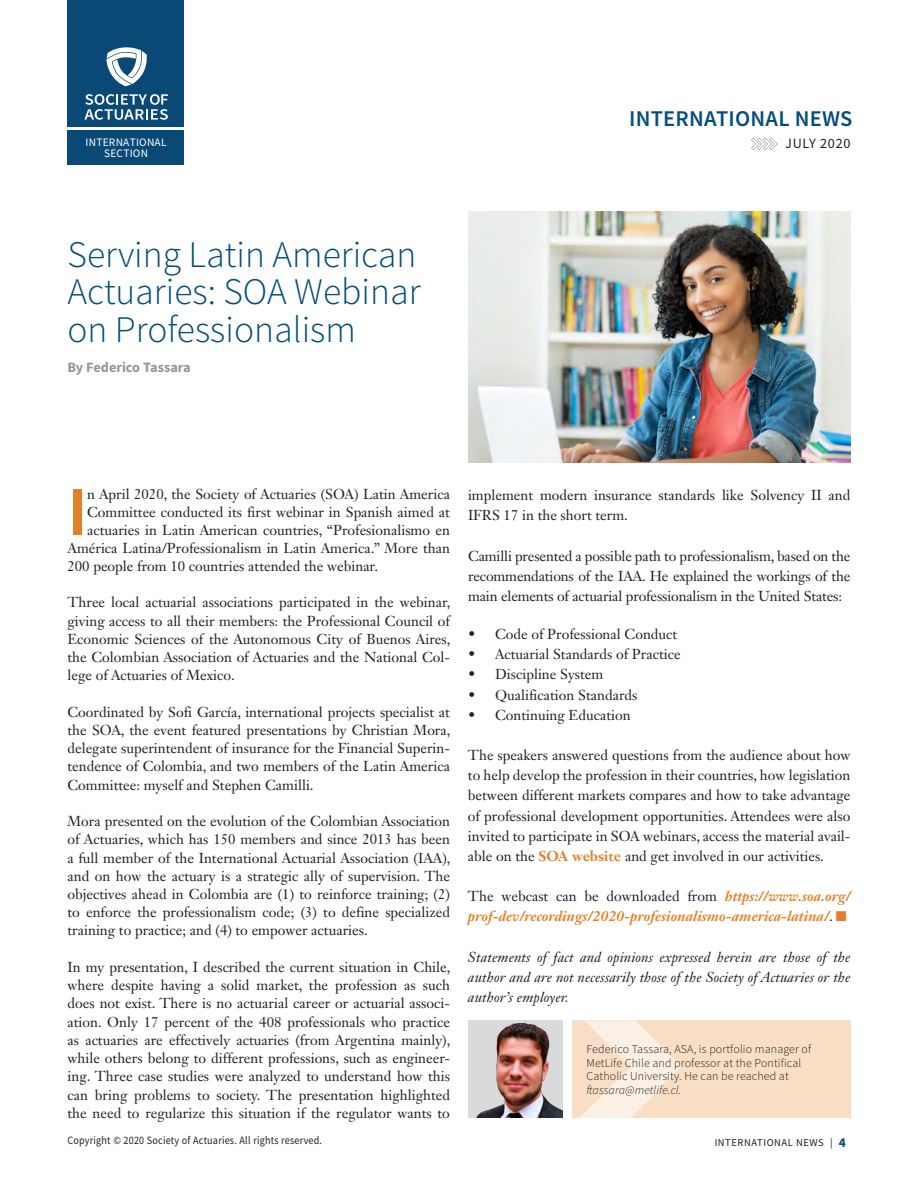
<style>
.page{position:relative;width:918px;height:1188px;background:#fff}
.page>*{position:absolute;margin:0;border:0;box-sizing:border-box;transform-origin:0 0}
.Article_Body___space{font:600 69.3px "Source Sans Pro";color:#e38027}
.Article_TItle{font:300 37.5px/37.7px "Source Sans Pro";color:#044c7b;text-align:justify}
.t1{font:600 22.5px "Source Sans Pro";letter-spacing:.01em;color:#054d7d}
.Article_Body___space-2{font:14.25px/18.3px "Janson Text LT Std";color:#231f20;text-align:justify}
.Article_Body___space-3{font:italic 14.25px/20.1px "Janson Text LT Std";letter-spacing:.01em;color:#231f20;text-align:justify}
.Article_Body___space-4{font:italic 700 14.25px/20.1px "Janson Text LT Std";color:#e38027}
.Article_Author_Bylin{font:700 14.25px "Source Sans Pro";color:#939598}
.Folio_Right{font:14.1px "Source Sans Pro";letter-spacing:.05em;color:#231f20}
.Author_Info{font:300 12px/13.5px "Source Sans Pro";letter-spacing:.01em;color:#231f20}
.t2{font:11.4px/10.8px "Source Sans Pro";letter-spacing:.02em;color:#fff;text-align:center}
.t3{font:11.25px "Source Sans Pro";letter-spacing:.02em;color:#231f20;scale:.9 1}
.Folio_Right-2{font:10.5px "Source Sans Pro";letter-spacing:.05em;color:#231f20}
.s1{font-weight:700;color:#e38027}
.s2{font-weight:400;font-style:normal;color:#231f20}
.s3{font-style:italic}
.s4{font-weight:700;font-size:13.5px;color:#044c7b}
</style>
<div class="page">
<div style="left:68px;top:0;width:116px;height:165px;background:#0a4976"></div>
<svg style="left:106px;top:47px;width:41px;height:39px"></svg>
<svg style="left:84px;top:94px;width:84px;height:26px"></svg>
<hr style="left:68px;top:128px;width:117px;height:2px;background:#fff">
<svg style="left:751px;top:138px;width:26px;height:12px"></svg>
<img style="left:468px;top:212px;width:382px;height:250px">
<div style="left:572px;top:1021px;width:278px;height:97px;background:#f8dec4"></div>
<svg style="left:580px;top:1021px;width:102px;height:97px"></svg>
<img style="left:468px;top:1021px;width:94px;height:97px">
<p class="t1" style="left:629px;top:104px;width:225px">INTERNATIONAL NEWS</p>
<p class="t2" style="left:86px;top:137px;width:82px">INTERNATIONAL<br>SECTION</p>
<p class="Folio_Right" style="left:785px;top:134px;width:67px">JULY 2020</p>
<p class="Article_TItle" style="left:68px;top:236px;width:355px">Serving Latin American Actuaries: SOA Webinar on Professionalism</p>
<p class="Article_Author_Bylin" style="left:68px;top:358px;width:125px">By Federico Tassara</p>
<p class="Article_Body___space" style="left:68px;top:468px;width:21px">I</p>
<p class="Article_Body___space-2" style="left:87px;top:484px;width:364px">n April 2020, the Society of Actuaries (SOA) Latin America</p>
<p class="Article_Body___space-2" style="left:87px;top:502px;width:364px">Committee conducted its first webinar in Spanish aimed at</p>
<p class="Article_Body___space-2" style="left:87px;top:520px;width:364px">actuaries in Latin American countries, “Profesionalismo en</p>
<p class="Article_Body___space-2" style="left:68px;top:539px;width:384px">América Latina/Professionalism in Latin America.” More than</p>
<p class="Article_Body___space-2" style="left:68px;top:557px;width:312px">200 people from 10 countries attended the webinar.</p>
<p class="Article_Body___space-2" style="left:68px;top:593px;width:385px">Three local actuarial associations participated in the webinar, giving access to all their members: the Professional Council of Economic Sciences of the Autonomous City of Buenos Aires, the Colombian Association of Actuaries and the National Col&shy;lege of Actuaries of Mexico.</p>
<p class="Article_Body___space-2" style="left:68px;top:703px;width:385px">Coordinated by Sofi García, international projects specialist at the SOA, the event featured presentations by Christian Mora, delegate superintendent of insurance for the Financial Superin&shy;tendence of Colombia, and two members of the Latin America Committee: myself and Stephen Camilli.</p>
<p class="Article_Body___space-2" style="left:68px;top:812px;width:385px">Mora presented on the evolution of the Colombian Association of Actuaries, which has 150 members and since 2013 has been a full member of the International Actuarial Association (IAA), and on how the actuary is a strategic ally of supervision. The objectives ahead in Colombia are (1) to reinforce training; (2) to enforce the professionalism code; (3) to define specialized training to practice; and (4) to empower actuaries.</p>
<p class="Article_Body___space-2" style="left:68px;top:958px;width:385px">In my presentation, I described the current situation in Chile, where despite having a solid market, the profession as such does not exist. There is no actuarial career or actuarial associ&shy;ation. Only 17 percent of the 408 professionals who practice as actuaries are effectively actuaries (from Argentina mainly), while others belong to different professions, such as engineer&shy;ing. Three case studies were analyzed to understand how this can bring problems to society. The presentation highlighted the need to regularize this situation if the regulator wants to</p>
<p class="Article_Body___space-2" style="left:468px;top:485px;width:384px;line-height:20.1px">implement modern insurance standards like Solvency II and<br>IFRS 17 in the short term.</p>
<p class="Article_Body___space-2" style="left:468px;top:546px;width:384px;line-height:20.1px">Camilli presented a possible path to professionalism, based on the recommendations of the IAA. He explained the workings of the main elements of actuarial professionalism in the United States:</p>
<p class="Article_Body___space-2" style="left:468px;top:625px;width:211px">• Code of Professional Conduct</p>
<p class="Article_Body___space-2" style="left:468px;top:645px;width:214px">• Actuarial Standards of Practice</p>
<p class="Article_Body___space-2" style="left:468px;top:665px;width:137px">• Discipline System</p>
<p class="Article_Body___space-2" style="left:468px;top:685px;width:171px">• Qualification Standards</p>
<p class="Article_Body___space-2" style="left:468px;top:706px;width:164px">• Continuing Education</p>
<p class="Article_Body___space-2" style="left:468px;top:745px;width:384px;line-height:20.1px">The speakers answered questions from the audience about how to help develop the profession in their countries, how legislation between different markets compares and how to take advantage of professional development opportunities. Attendees were also invited to participate in SOA webinars, access the material avail&shy;able on the <span class="s1">SOA website</span> and get involved in our activities.</p>
<p class="Article_Body___space-4" style="left:468px;top:886px;width:384px"><span class="s2">The webcast can be downloaded from</span> https://www.soa.org/ prof-dev/recordings/2020-profesionalismo-america-latina/<span class="s2">.</span> ■</p>
<p class="Article_Body___space-3" style="left:468px;top:947px;width:384px">Statements of fact and opinions expressed herein are those of the author and are not necessarily those of the Society of Actuaries or the author’s employer.</p>
<p class="Author_Info" style="left:586px;top:1043px;width:226px">Federico Tassara, ASA, is portfolio manager of MetLife Chile and professor at the Pontifical Catholic University. He can be reached at <span class="s3">ftassara@metlife.cl.</span></p>
<p class="t3" style="left:68px;top:1133px;width:284px">Copyright © 2020 Society of Actuaries. All rights reserved.</p>
<p class="Folio_Right-2" style="left:715px;top:1136px;width:133px">INTERNATIONAL NEWS | <span class="s4">4</span></p>
</div>
